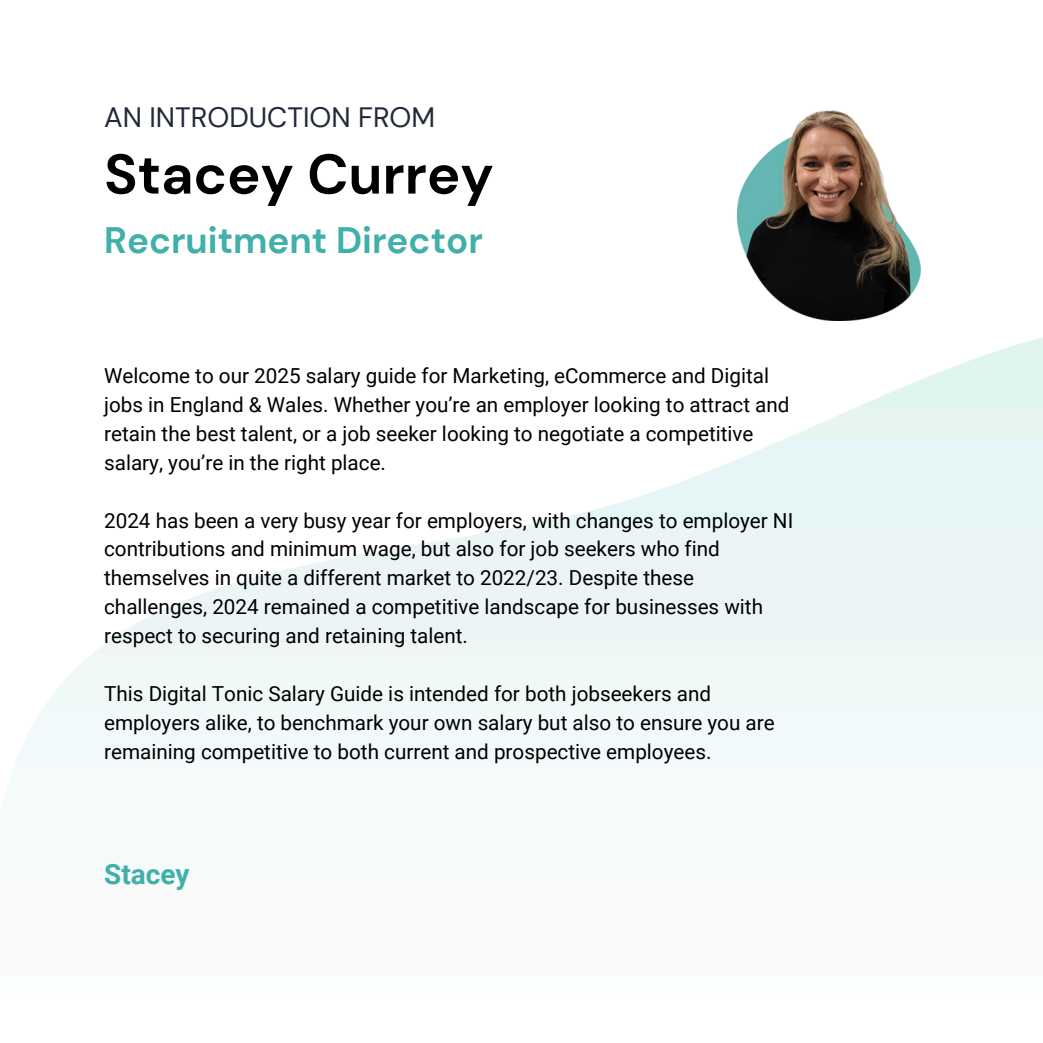
<style>
.page{position:relative;width:1043px;height:1043px;background:#fff}
.page>*{position:absolute;margin:0;border:0;box-sizing:border-box;transform-origin:0 0}
.t1{font:700 56px "DM Sans";color:#000}
.t2{font:700 36.75px "DM Sans";color:#40b0a8}
.t3{font:28px "DM Sans";color:#23283a}
.t4{font:700 28px "Roboto";color:#40b0a8}
.t5{font:20.65px/28.9px "Roboto";color:#000}
</style>
<div class="page">
<img style="left:736px;top:109px;width:185px;height:212px">
<p class="t3" style="left:104px;top:99px;width:332px">AN INTRODUCTION FROM</p>
<p class="t1" style="left:104px;top:138px;width:391px">Stacey Currey</p>
<p class="t2" style="left:104px;top:216px;width:380px">Recruitment Director</p>
<p class="t5" style="left:104px;top:361px;width:686px">Welcome to our 2025 salary guide for Marketing, eCommerce and Digital jobs in England &amp; Wales. Whether you’re an employer looking to attract and retain the best talent, or a job seeker looking to negotiate a competitive salary, you’re in the right place.</p>
<p class="t5" style="left:104px;top:506px;width:690px">2024 has been a very busy year for employers, with changes to employer NI contributions and minimum wage, but also for job seekers who find themselves in quite a different market to 2022/23. Despite these challenges, 2024 remained a competitive landscape for businesses with respect to securing and retaining talent.</p>
<p class="t5" style="left:104px;top:679px;width:672px">This Digital Tonic Salary Guide is intended for both jobseekers and employers alike, to benchmark your own salary but also to ensure you are remaining competitive to both current and prospective employees.</p>
<h1 class="t4" style="left:104px;top:857px;width:87px">Stacey</h1>
</div>
